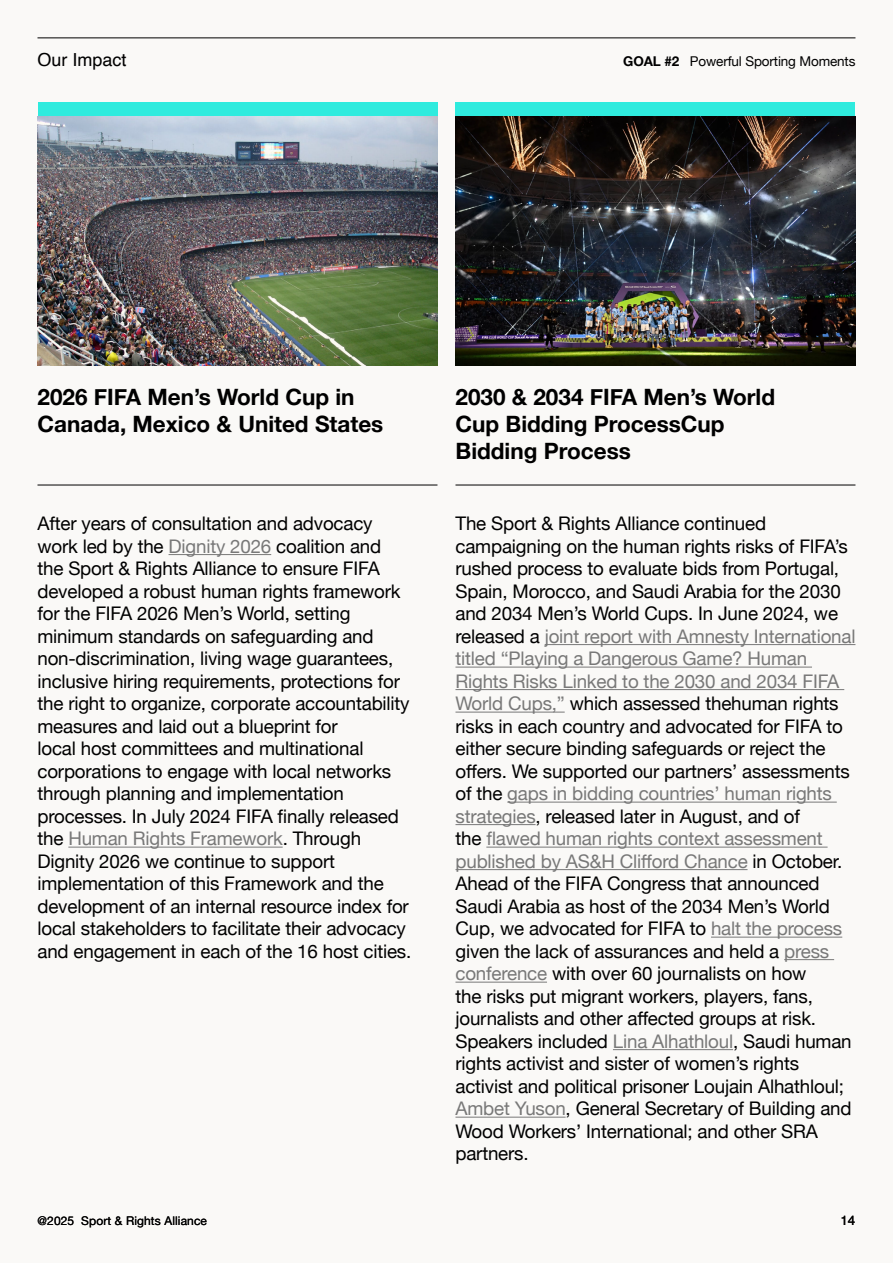
<style>
.page{position:relative;width:893px;height:1263px;background:#faf9f7}
.page>*{position:absolute;margin:0;border:0;box-sizing:border-box;transform-origin:0 0}
.t1{font:700 22.5px/27px "Helvetica Neue";color:#000}
.t2{font:18.75px/22.5px "Helvetica Neue";letter-spacing:-.01em;color:#000}
.t3{font:18px "Helvetica";color:#000}
.t4{font:13.5px "Helvetica Neue";letter-spacing:-.01em;color:#000}
.t5{font:13.5px "Helvetica";color:#000}
.t6{font:12px "Helvetica Neue";letter-spacing:.01em;color:#000}
.s1{font-weight:700}
.s2{color:#787878}
</style>
<div class="page">
<hr style="left:169px;top:554px;width:102px;height:1px;background:#787878">
<hr style="left:68px;top:847px;width:215px;height:1px;background:#787878">
<hr style="left:545px;top:644px;width:310px;height:1px;background:#787878">
<hr style="left:455px;top:667px;width:357px;height:1px;background:#787878">
<hr style="left:455px;top:689px;width:389px;height:1px;background:#787878">
<hr style="left:455px;top:712px;width:110px;height:1px;background:#787878">
<hr style="left:507px;top:802px;width:330px;height:1px;background:#787878">
<hr style="left:455px;top:824px;width:81px;height:1px;background:#787878">
<hr style="left:486px;top:847px;width:342px;height:1px;background:#787878">
<hr style="left:455px;top:869px;width:292px;height:1px;background:#787878">
<hr style="left:711px;top:937px;width:131px;height:1px;background:#787878">
<hr style="left:784px;top:959px;width:50px;height:1px;background:#787878">
<hr style="left:455px;top:982px;width:92px;height:1px;background:#787878">
<hr style="left:613px;top:1049px;width:120px;height:1px;background:#787878">
<hr style="left:455px;top:1117px;width:111px;height:1px;background:#787878">
<hr style="left:38px;top:485px;width:399px;height:1px;background:#000">
<hr style="left:455px;top:485px;width:400px;height:1px;background:#000">
<div style="left:38px;top:102px;width:399px;height:14px;background:#2febde"></div>
<div style="left:455px;top:102px;width:400px;height:14px;background:#2febde"></div>
<hr style="left:38px;top:38px;width:817px;height:1px;background:#000">
<img style="left:38px;top:116px;width:399px;height:250px">
<img style="left:455px;top:116px;width:400px;height:250px">
<p class="t3" style="left:38px;top:46px;width:91px">Our Impact</p>
<p class="t4" style="left:623px;top:51px;width:234px"><span class="s1">GOAL #2</span> Powerful Sporting Moments</p>
<p class="t1" style="left:38px;top:384px;width:347px">2026 FIFA Men’s World Cup in<br>Canada, Mexico &amp; United States</p>
<p class="t1" style="left:455px;top:384px;width:321px">2030 &amp; 2034 FIFA Men’s World<br>Cup Bidding ProcessCup<br>Bidding Process</p>
<p class="t2" style="left:38px;top:513px;width:375px">After years of consultation and advocacy work led by the <span class="s2">Dignity 2026</span> coalition and the Sport &amp; Rights Alliance to ensure FIFA developed a robust human rights framework for the FIFA 2026 Men’s World, setting minimum standards on safeguarding and non-discrimination, living wage guarantees, inclusive hiring requirements, protections for the right to organize, corporate accountability measures and laid out a blueprint for<br>local host committees and multinational corporations to engage with local networks through planning and implementation processes. In July 2024 FIFA finally released the <span class="s2">Human Rights Framework</span>. Through Dignity 2026 we continue to support implementation of this Framework and the development of an internal resource index for local stakeholders to facilitate their advocacy and engagement in each of the 16 host cities.</p>
<p class="t2" style="left:455px;top:513px;width:402px">The Sport &amp; Rights Alliance continued campaigning on the human rights risks of FIFA’s rushed process to evaluate bids from Portugal, Spain, Morocco, and Saudi Arabia for the 2030 and 2034 Men’s World Cups. In June 2024, we released a <span class="s2">joint report with Amnesty International titled “Playing a Dangerous Game? Human Rights Risks Linked to the 2030 and 2034 FIFA World Cups,”</span> which assessed thehuman rights risks in each country and advocated for FIFA to either secure binding safeguards or reject the offers. We supported our partners’ assessments of the <span class="s2">gaps in bidding countries’ human rights strategies</span>, released later in August, and of<br>the <span class="s2">flawed human rights context assessment published by AS&amp;H Clifford Chance</span> in October.<br>Ahead of the FIFA Congress that announced Saudi Arabia as host of the 2034 Men’s World Cup, we advocated for FIFA to <span class="s2">halt the process </span>given the lack of assurances and held a <span class="s2">press conference</span> with over 60 journalists on how<br>the risks put migrant workers, players, fans, journalists and other affected groups at risk.<br>Speakers included <span class="s2">Lina Alhathloul</span>, Saudi human rights activist and sister of women’s rights activist and political prisoner Loujain Alhathloul; <span class="s2">Ambet Yuson</span>, General Secretary of Building and Wood Workers’ International; and other SRA partners.</p>
<p class="t6" style="left:38px;top:1212px;width:171px">@2025 Sport &amp; Rights Alliance</p>
<p class="t5" style="left:840px;top:1210px;width:17px">14</p>
</div>
